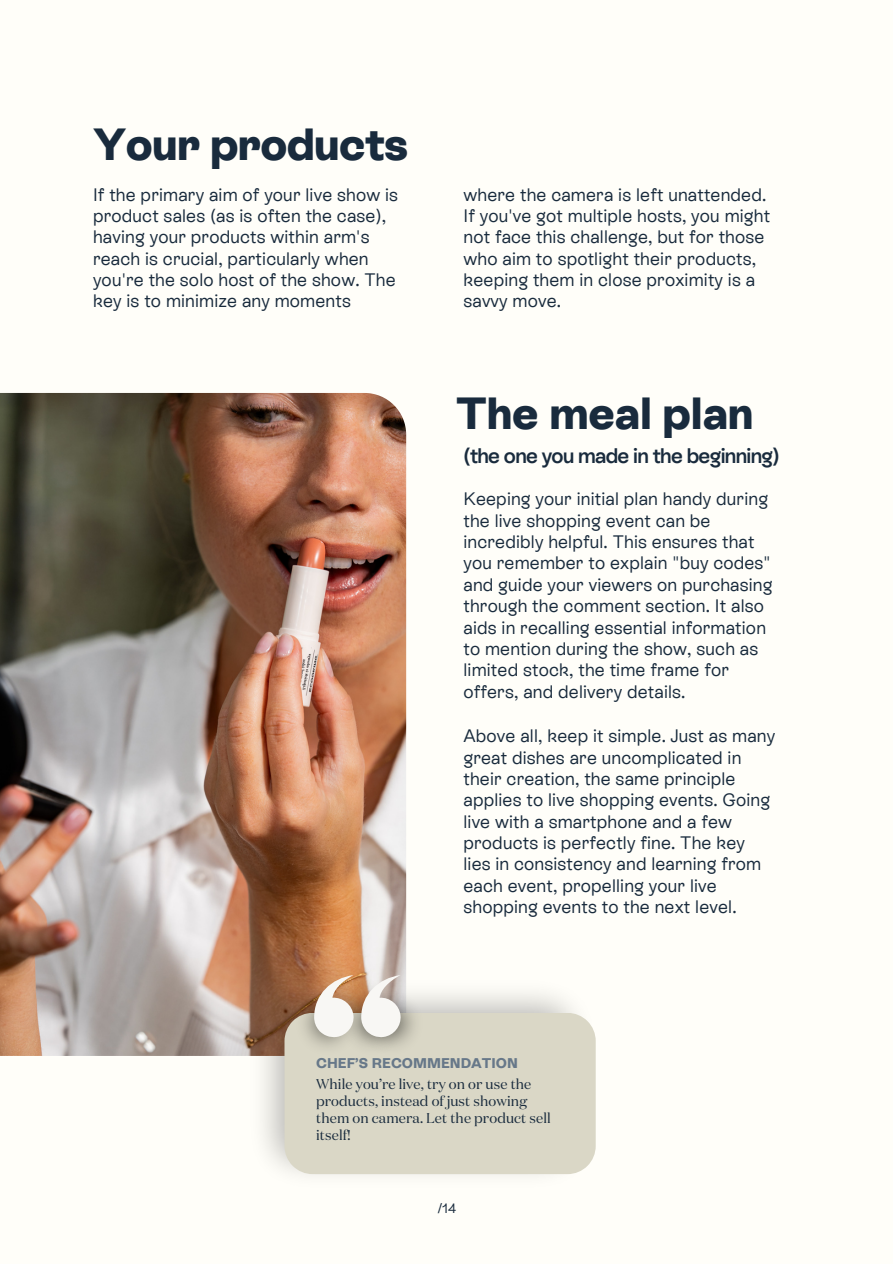
<style>
.page{position:relative;width:893px;height:1264px;background:#fff}
.page>*{position:absolute;margin:0;border:0;box-sizing:border-box;transform-origin:0 0}
.t1{font:800 45px "ES Rebond Grotesque";color:#192b3d}
.t2{font:600 21px "ES Rebond Grotesque";letter-spacing:-.03em;color:#192b3d}
.t3{font:18px/21.3px "ES Rebond Grotesque";letter-spacing:.01em;color:#192b3d}
.t4{font:14.1px/16.8px "Domaine Display";letter-spacing:.01em;color:#192b3d}
.t5{font:800 14.1px "ES Rebond Grotesque";color:#677889}
.t6{font:13.5px "ES Rebond Grotesque";color:#192b3d}
</style>
<div class="page">
<div style="left:0;top:0;width:892px;height:1263px;background:#fffef9"></div>
<img style="left:0;top:393px;width:406px;height:662px">
<img style="left:245px;top:975px;width:351px;height:200px">
<img style="left:287px;top:966px;width:106px;height:46px">
<div style="left:284px;top:1012px;width:311px;height:162px;background:#dad7c6"></div>
<img style="left:295px;top:991px;width:128px;height:64px">
<img style="left:340px;top:991px;width:64px;height:64px">
<svg style="left:361px;top:975px;width:40px;height:62px"></svg>
<svg style="left:314px;top:975px;width:40px;height:62px"></svg>
<h1 class="t1" style="left:93px;top:119px;width:316px">Your products</h1>
<p class="t3" style="left:93px;top:184px;width:306px">If the primary aim of your live show is product sales (as is often the case), having your products within arm's reach is crucial, particularly when you're the solo host of the show. The key is to minimize any moments</p>
<p class="t3" style="left:463px;top:184px;width:308px">where the camera is left unattended.<br>If you've got multiple hosts, you might not face this challenge, but for those who aim to spotlight their products, keeping them in close proximity is a savvy move.</p>
<h1 class="t1" style="left:456px;top:387px;width:298px">The meal plan</h1>
<p class="t2" style="left:463px;top:443px;width:317px">(the one you made in the beginning)</p>
<p class="t3" style="left:463px;top:488px;width:310px">Keeping your initial plan handy during the live shopping event can be incredibly helpful. This ensures that you remember to explain "buy codes" and guide your viewers on purchasing through the comment section. It also aids in recalling essential information to mention during the show, such as limited stock, the time frame for offers, and delivery details.</p>
<p class="t3" style="left:463px;top:725px;width:313px">Above all, keep it simple. Just as many great dishes are uncomplicated in their creation, the same principle applies to live shopping events. Going live with a smartphone and a few products is perfectly fine. The key lies in consistency and learning from each event, propelling your live shopping events to the next level.</p>
<p class="t5" style="left:316px;top:1055px;width:203px">CHEF’S RECOMMENDATION</p>
<p class="t4" style="left:316px;top:1075px;width:236px">While you’re live, try on or use the products, instead of just showing them on camera. Let the product sell itself!</p>
<p class="t6" style="left:437px;top:1200px;width:20px">/14</p>
</div>
